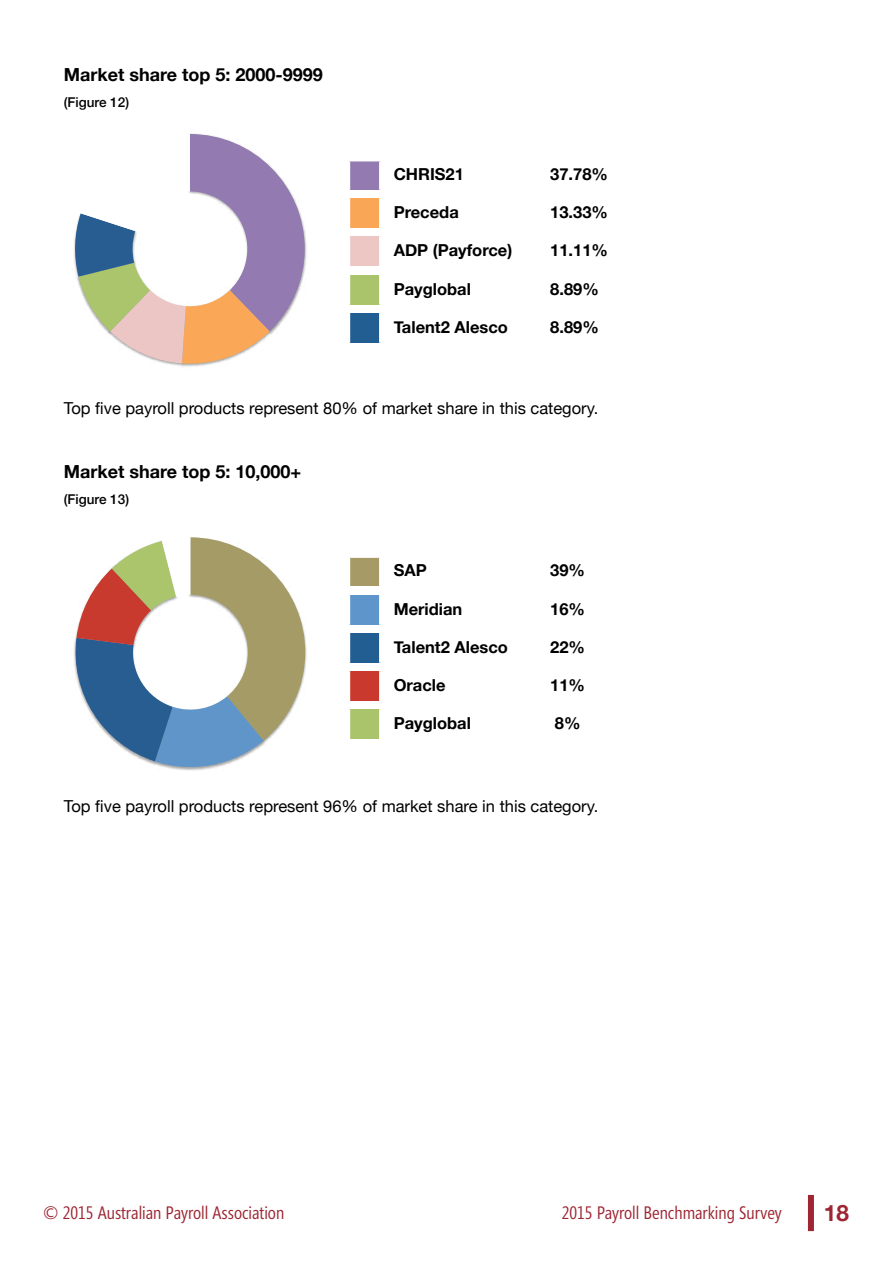
<style>
.page{position:relative;width:893px;height:1263px;background:#fff}
.page>*{position:absolute;margin:0;border:0;box-sizing:border-box;transform-origin:0 0}
.t1{font:700 22.5px "Helvetica Neue";color:#9e2532}
.t2{font:18px "Segoe Condensed";color:#9e2532}
.t3{font:700 18px "Helvetica Neue";color:#000}
.t4{font:700 16.5px "Helvetica Neue";color:#000}
.t5{font:16.5px "Helvetica Neue";color:#000}
.t6{font:500 13.5px "Helvetica Neue";color:#000}
</style>
<div class="page">
<div style="left:808px;top:1195px;width:6px;height:36px;background:#9e2532"></div>
<div style="left:349px;top:160px;width:32px;height:30px;background:#937ab1"></div>
<div style="left:349px;top:198px;width:32px;height:30px;background:#f9a757"></div>
<div style="left:349px;top:236px;width:32px;height:30px;background:#edc7c4"></div>
<div style="left:349px;top:275px;width:32px;height:30px;background:#aac46b"></div>
<div style="left:349px;top:313px;width:32px;height:30px;background:#235e92"></div>
<hr style="left:347px;top:158px;width:35px;height:3px;background:#fff">
<hr style="left:347px;top:161px;width:3px;height:29px;background:#fff">
<hr style="left:379px;top:161px;width:3px;height:29px;background:#fff">
<hr style="left:347px;top:198px;width:3px;height:30px;background:#fff">
<hr style="left:379px;top:198px;width:3px;height:30px;background:#fff">
<hr style="left:347px;top:236px;width:3px;height:30px;background:#fff">
<hr style="left:379px;top:236px;width:3px;height:30px;background:#fff">
<hr style="left:347px;top:275px;width:3px;height:30px;background:#fff">
<hr style="left:379px;top:275px;width:3px;height:30px;background:#fff">
<hr style="left:347px;top:313px;width:3px;height:30px;background:#fff">
<hr style="left:379px;top:313px;width:3px;height:30px;background:#fff">
<svg style="left:74px;top:133px;width:233px;height:234px"></svg>
<div style="left:349px;top:556px;width:32px;height:30px;background:#a69b67"></div>
<div style="left:349px;top:595px;width:32px;height:29px;background:#5e95ca"></div>
<div style="left:349px;top:633px;width:32px;height:30px;background:#235e92"></div>
<div style="left:349px;top:671px;width:32px;height:30px;background:#ca392d"></div>
<div style="left:349px;top:709px;width:32px;height:30px;background:#aac46b"></div>
<hr style="left:347px;top:555px;width:35px;height:3px;background:#fff">
<hr style="left:347px;top:558px;width:3px;height:28px;background:#fff">
<hr style="left:379px;top:558px;width:3px;height:28px;background:#fff">
<hr style="left:347px;top:595px;width:3px;height:29px;background:#fff">
<hr style="left:379px;top:595px;width:3px;height:29px;background:#fff">
<hr style="left:347px;top:633px;width:3px;height:30px;background:#fff">
<hr style="left:379px;top:633px;width:3px;height:30px;background:#fff">
<hr style="left:347px;top:671px;width:3px;height:30px;background:#fff">
<hr style="left:379px;top:671px;width:3px;height:30px;background:#fff">
<hr style="left:347px;top:709px;width:3px;height:30px;background:#fff">
<hr style="left:379px;top:709px;width:3px;height:30px;background:#fff">
<svg style="left:74px;top:537px;width:233px;height:234px"></svg>
<p class="t3" style="left:64px;top:64px;width:261px">Market share top 5: 2000-9999</p>
<p class="t6" style="left:64px;top:92px;width:67px">(Figure 12)</p>
<p class="t4" style="left:394px;top:164px;width:72px">CHRIS21</p>
<p class="t4" style="left:550px;top:164px;width:59px">37.78%</p>
<p class="t4" style="left:394px;top:202px;width:67px">Preceda</p>
<p class="t4" style="left:550px;top:202px;width:59px">13.33%</p>
<p class="t4" style="left:394px;top:240px;width:120px">ADP (Payforce)</p>
<p class="t4" style="left:550px;top:240px;width:59px">11.11%</p>
<p class="t4" style="left:394px;top:279px;width:79px">Payglobal</p>
<p class="t4" style="left:550px;top:279px;width:50px">8.89%</p>
<p class="t4" style="left:394px;top:317px;width:116px">Talent2 Alesco</p>
<p class="t4" style="left:550px;top:317px;width:50px">8.89%</p>
<p class="t5" style="left:64px;top:398px;width:536px">Top five payroll products represent 80% of market share in this category.</p>
<p class="t3" style="left:64px;top:460px;width:239px">Market share top 5: 10,000+</p>
<p class="t6" style="left:64px;top:488px;width:67px">(Figure 13)</p>
<p class="t4" style="left:394px;top:560px;width:35px">SAP</p>
<p class="t4" style="left:550px;top:560px;width:36px">39%</p>
<p class="t4" style="left:394px;top:598px;width:70px">Meridian</p>
<p class="t4" style="left:550px;top:598px;width:36px">16%</p>
<p class="t4" style="left:394px;top:637px;width:116px">Talent2 Alesco</p>
<p class="t4" style="left:550px;top:637px;width:36px">22%</p>
<p class="t4" style="left:394px;top:675px;width:53px">Oracle</p>
<p class="t4" style="left:550px;top:675px;width:36px">11%</p>
<p class="t4" style="left:394px;top:713px;width:79px">Payglobal</p>
<p class="t4" style="left:555px;top:713px;width:27px">8%</p>
<p class="t5" style="left:64px;top:796px;width:536px">Top five payroll products represent 96% of market share in this category.</p>
<p class="t2" style="left:43px;top:1202px;width:242px">© 2015 Australian Payroll Association</p>
<p class="t2" style="left:562px;top:1202px;width:221px">2015 Payroll Benchmarking Survey</p>
<h1 class="t1" style="left:824px;top:1199px;width:27px">18</h1>
</div>
